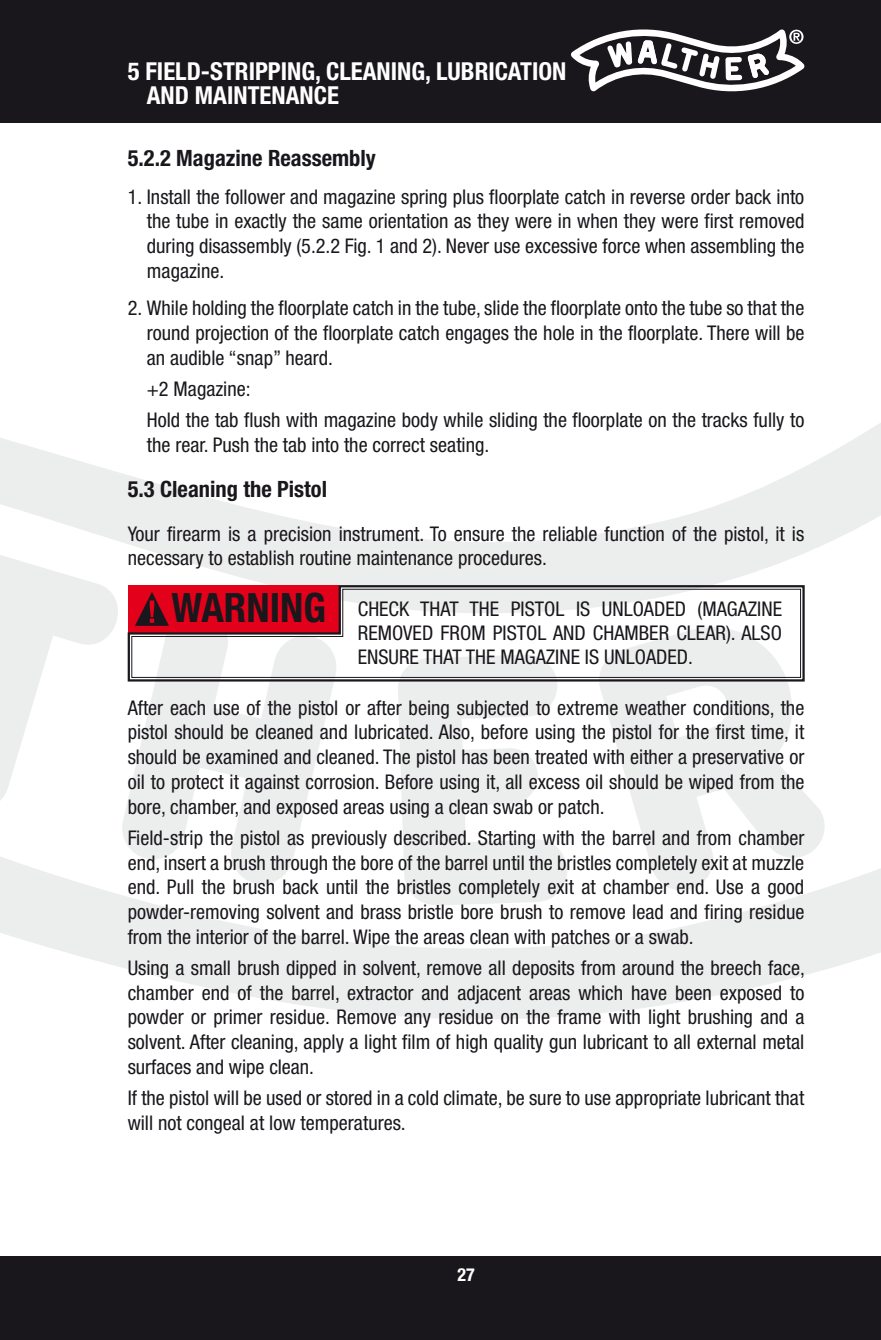
<style>
.page{position:relative;width:881px;height:1340px;background:#fff}
.page>*{position:absolute;margin:0;border:0;box-sizing:border-box;transform-origin:0 0}
.t1{font:700 condensed 24.75px/24.8px "Helvetica Neue LT Pro";color:#fff}
.t2{font:700 condensed 22.5px "Helvetica Neue LT Pro";color:#1a171c}
.t3{font:condensed 20.25px/24.8px "Helvetica Neue LT Pro";color:#1a171c;text-align:justify}
.t4{font:700 condensed 18px "Helvetica Neue LT Pro";color:#fff}
.s1{font-weight:700;font-size:40.5px}
</style>
<div class="page">
<div style="left:0;top:0;width:880px;height:123px;background:#1a171c"></div>
<div style="left:0;top:1256px;width:880px;height:83px;background:#1a171c"></div>
<svg style="left:0;top:423px;width:880px;height:596px"></svg>
<svg style="left:119px;top:607px;width:220px;height:280px;fill:#eceded"></svg>
<svg style="left:397px;top:682px;width:170px;height:223px"></svg>
<svg style="left:595px;top:618px;width:232px;height:276px;fill:#eceded"></svg>
<svg style="left:0;top:544px;width:121px;height:269px"></svg>
<svg style="left:571px;top:29px;width:233px;height:63px"></svg>
<svg style="left:126px;top:584px;width:679px;height:98px"></svg>
<svg style="left:131px;top:588px;width:670px;height:90px"></svg>
<p class="t1" style="left:147px;top:58px;width:421px;text-indent:-19px">5 FIELD-STRIPPING, CLEANING, LUBRICATION<br>AND MAINTENANCE</p>
<p class="t2" style="left:128px;top:144px;width:250px">5.2.2 Magazine Reassembly</p>
<p class="t3" style="left:147px;top:184px;width:659px;text-indent:-19px">1. Install the follower and magazine spring plus floorplate catch in reverse order back into the tube in exactly the same orientation as they were in when they were first removed during disassembly (5.2.2 Fig. 1 and 2). Never use excessive force when assembling the magazine.</p>
<p class="t3" style="left:147px;top:295px;width:659px;text-indent:-19px">2. While holding the floorplate catch in the tube, slide the floorplate onto the tube so that the round projection of the floorplate catch engages the hole in the floorplate. There will be an audible “snap” heard.</p>
<p class="t3" style="left:147px;top:373px;width:658px;line-height:31.1px">+2 Magazine:<br>Hold the tab flush with magazine body while sliding the floorplate on the tracks fully to</p>
<p class="t3" style="left:147px;top:432px;width:344px">the rear. Push the tab into the correct seating.</p>
<p class="t2" style="left:128px;top:475px;width:201px">5.3 Cleaning the Pistol</p>
<p class="t3" style="left:128px;top:521px;width:678px">Your firearm is a precision instrument. To ensure the reliable function of the pistol, it is necessary to establish routine maintenance procedures.</p>
<p class="t3" style="left:357px;top:596px;width:425px;text-indent:-186px"><span class="s1">WARNING</span> CHECK THAT THE PISTOL IS UNLOADED (MAGAZINE REMOVED FROM PISTOL AND CHAMBER CLEAR). ALSO ENSURE THAT THE MAGAZINE IS UNLOADED.</p>
<p class="t3" style="left:128px;top:695px;width:678px">After each use of the pistol or after being subjected to extreme weather conditions, the pistol should be cleaned and lubricated. Also, before using the pistol for the first time, it should be examined and cleaned. The pistol has been treated with either a preservative or oil to protect it against corrosion. Before using it, all excess oil should be wiped from the bore, chamber, and exposed areas using a clean swab or patch.</p>
<p class="t3" style="left:128px;top:825px;width:678px">Field-strip the pistol as previously described. Starting with the barrel and from chamber end, insert a brush through the bore of the barrel until the bristles completely exit at muzzle end. Pull the brush back until the bristles completely exit at chamber end. Use a good powder-removing solvent and brass bristle bore brush to remove lead and firing residue from the interior of the barrel. Wipe the areas clean with patches or a swab.</p>
<p class="t3" style="left:128px;top:955px;width:678px">Using a small brush dipped in solvent, remove all deposits from around the breech face, chamber end of the barrel, extractor and adjacent areas which have been exposed to powder or primer residue. Remove any residue on the frame with light brushing and a solvent. After cleaning, apply a light film of high quality gun lubricant to all external metal surfaces and wipe clean.</p>
<p class="t3" style="left:128px;top:1085px;width:677px">If the pistol will be used or stored in a cold climate, be sure to use appropriate lubricant that will not congeal at low temperatures.</p>
<p class="t4" style="left:457px;top:1264px;width:19px">27</p>
</div>
